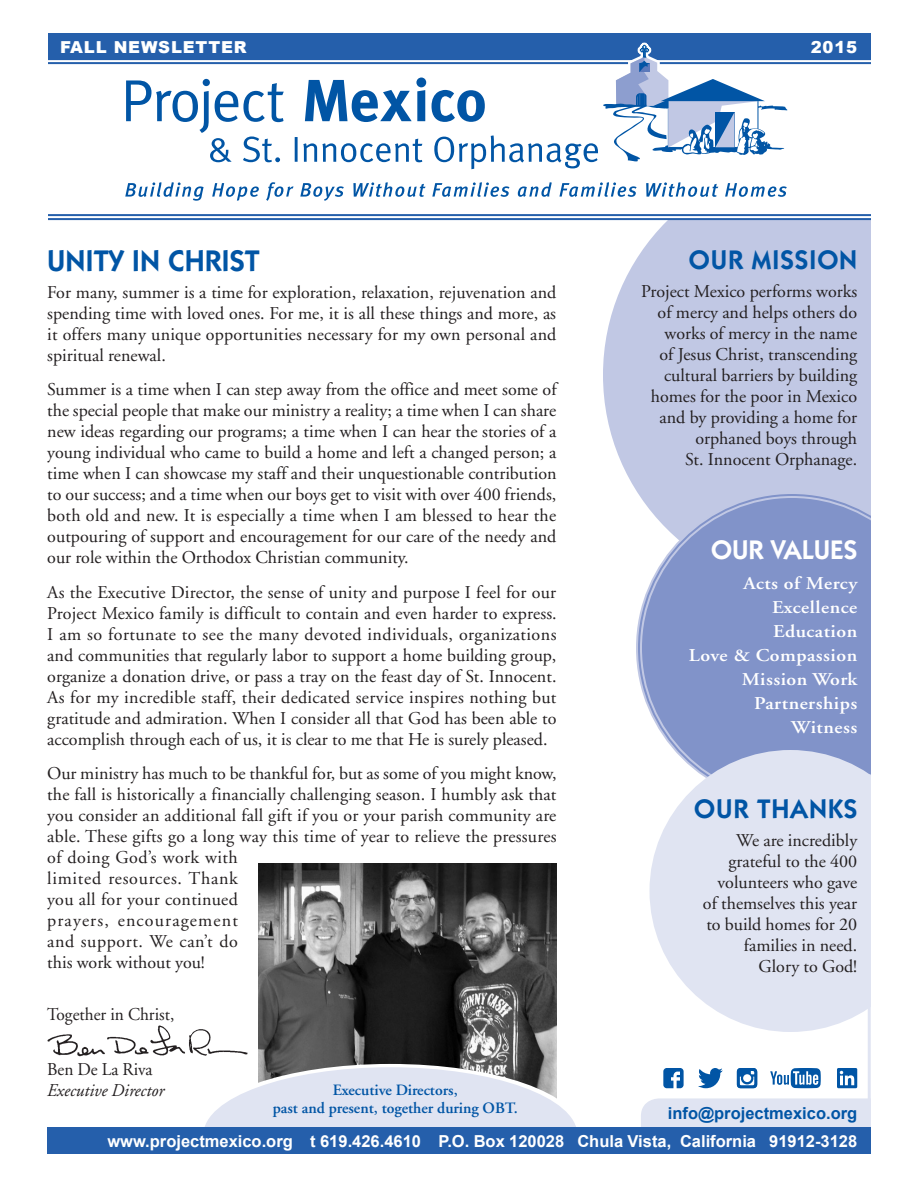
<style>
.page{position:relative;width:918px;height:1188px;background:#fff}
.page>*{position:absolute;margin:0;border:0;box-sizing:border-box;transform-origin:0 0}
.t1{font:600 30px "Itc Kabel";color:#0155a5}
.t2{font:600 27px "Itc Kabel";letter-spacing:.03em;color:#0155a5}
.t3{font:600 27px "Itc Kabel";color:#fff}
.t4{font:18px/21px "Adobe Garamond";color:#231f20;text-align:justify}
.t5{font:600 18px/24px "Adobe Garamond";letter-spacing:.025em;color:#fff;text-align:right;scale:1.1 1}
.t6{font:18px "Adobe Garamond";color:#231f20;scale:.96 1}
.t7{font:italic 18px "Adobe Garamond";color:#231f20;scale:.96 1}
.t8{font:700 16.5px "Arial";color:#fff}
.t9{font:700 16.5px "Arial";color:#0155a5}
.t10{font:900 16.5px "Arial";letter-spacing:.05em;color:#fff}
.t11{font:600 15.75px/18px "Adobe Garamond";color:#0155a5;text-align:center}
</style>
<div class="page">
<img style="left:258px;top:864px;width:298px;height:200px">
<svg style="left:258px;top:1064px;width:299px;height:3px"></svg>
<svg style="left:205px;top:1067px;width:371px;height:60px;fill:#e0e4f2"></svg>
<div style="left:47px;top:34px;width:824px;height:25px;background:#255fab"></div>
<div style="left:603px;top:221px;width:268px;height:271px;background:#c1c8e4"></div>
<svg style="left:47px;top:57px;width:824px;height:164px"></svg>
<div style="left:43px;top:62px;width:833px;height:154px;border:2px solid #255fab"></div>
<svg style="left:636px;top:492px;width:235px;height:190px"></svg>
<svg style="left:640px;top:496px;width:231px;height:254px;background:#8c9cce"></svg>
<svg style="left:650px;top:750px;width:221px;height:276px;background:#e0e4f2"></svg>
<hr style="left:868px;top:774px;width:3px;height:367px;background:#e0e4f2">
<div style="left:47px;top:1127px;width:824px;height:27px;background:#255fab"></div>
<div style="left:871px;top:0;width:47px;height:1188px;background:#fff"></div>
<div style="left:0;top:0;width:47px;height:260px;background:#fff"></div>
<svg style="left:125px;top:182px;width:662px;height:19px"></svg>
<svg style="left:126px;top:42px;width:662px;height:127px"></svg>
<img style="left:47px;top:1025px;width:201px;height:32px">
<svg style="left:641px;top:1026px;width:227px;height:101px"></svg>
<p class="t10" style="left:60px;top:36px;width:188px">FALL NEWSLETTER</p>
<p class="t10" style="left:811px;top:35px;width:48px">2015</p>
<h1 class="t1" style="left:47px;top:244px;width:214px">UNITY IN CHRIST</h1>
<p class="t4" style="left:47px;top:282px;width:511px">For many, summer is a time for exploration, relaxation, rejuvenation and spending time with loved ones. For me, it is all these things and more, as it offers many unique opportunities necessary for my own personal and spiritual renewal.</p>
<p class="t4" style="left:47px;top:380px;width:511px">Summer is a time when I can step away from the office and meet some of the special people that make our ministry a reality; a time when I can share new ideas regarding our programs; a time when I can hear the stories of a young individual who came to build a home and left a changed person; a time when I can showcase my staff and their unquestionable contribution to our success; and a time when our boys get to visit with over 400 friends, both old and new. It is especially a time when I am blessed to hear the outpouring of support and encouragement for our care of the needy and our role within the Orthodox Christian community.</p>
<p class="t4" style="left:47px;top:582px;width:511px">As the Executive Director, the sense of unity and purpose I feel for our Project Mexico family is difficult to contain and even harder to express.<br>I am so fortunate to see the many devoted individuals, organizations and communities that regularly labor to support a home building group, organize a donation drive, or pass a tray on the feast day of St. Innocent.<br>As for my incredible staff, their dedicated service inspires nothing but gratitude and admiration. When I consider all that God has been able to accomplish through each of us, it is clear to me that He is surely pleased.</p>
<p class="t4" style="left:47px;top:764px;width:511px;text-align:left">Our ministry has much to be thankful for, but as some of you might know, the fall is historically a financially challenging season. I humbly ask that you consider an additional fall gift if you or your parish community are able. These gifts go a long way this time of year to relieve the pressures of doing God’s work with<br>limited resources. Thank<br>you all for your continued<br>prayers, encouragement<br>and support. We can’t do<br>this work without you!</p>
<h2 class="t2" style="left:689px;top:244px;width:170px">OUR MISSION</h2>
<p class="t4" style="left:641px;top:281px;width:217px;text-align:right">Project Mexico performs works of mercy and helps others do works of mercy in the name<br>of Jesus Christ, transcending cultural barriers by building homes for the poor in Mexico and by providing a home for orphaned boys through<br>St. Innocent Orphanage.</p>
<h2 class="t3" style="left:711px;top:534px;width:148px">OUR VALUES</h2>
<p class="t5" style="left:689px;top:572px;width:155px">Acts of Mercy<br>Excellence<br>Education<br>Love &amp; Compassion<br>Mission Work<br>Partnerships<br>Witness</p>
<h2 class="t2" style="left:694px;top:793px;width:164px">OUR THANKS</h2>
<p class="t4" style="left:703px;top:830px;width:156px;text-align:right">We are incredibly grateful to the 400 volunteers who gave of themselves this year to build homes for 20 families in need.<br>Glory to God!</p>
<p class="t6" style="left:47px;top:1005px;width:134px">Together in Christ,</p>
<p class="t6" style="left:47px;top:1060px;width:111px">Ben De La Riva</p>
<p class="t7" style="left:47px;top:1081px;width:123px">Executive Director</p>
<p class="t11" style="left:273px;top:1081px;width:246px">Executive Directors,<br>past and present, together during OBT.</p>
<p class="t9" style="left:668px;top:1103px;width:191px">info@projectmexico.org</p>
<p class="t8" style="left:107px;top:1130px;width:751px">www.projectmexico.org t 619.426.4610 P.O. Box 120028 Chula Vista, California 91912-3128</p>
</div>
